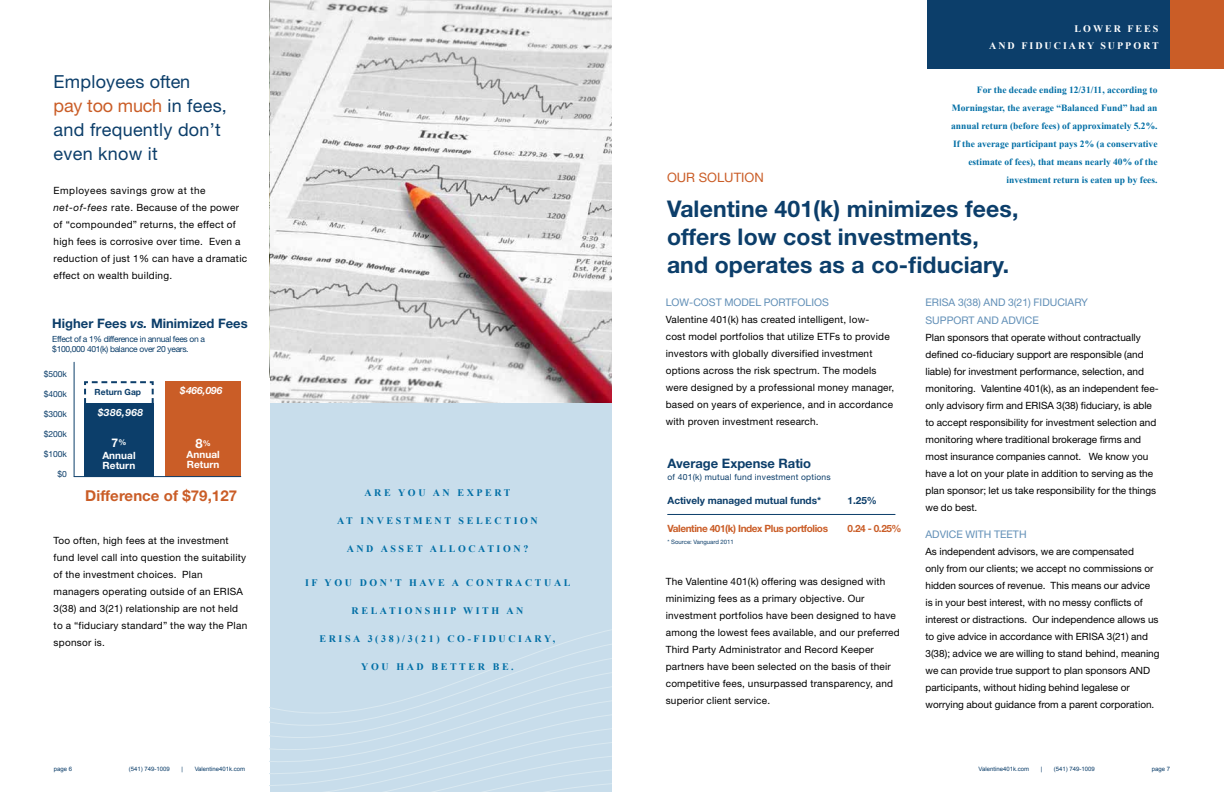
<style>
.page{position:relative;width:1224px;height:792px;background:#fff}
.page>*{position:absolute;margin:0;border:0;box-sizing:border-box;transform-origin:0 0}
.t1{font:700 23px/28px "Helvetica Neue LT Std";letter-spacing:.005em;color:#0c3e6a}
.t2{font:18px/24px "Helvetica Neue LT Std";letter-spacing:.015em;color:#0c3e6a}
.t3{font:700 15px "Helvetica Neue LT Std";letter-spacing:.005em;color:#ca5d27}
.t4{font:700 13px "Helvetica Neue LT Std";color:#0c3e6a}
.t5{font:13px "Helvetica Neue LT Std";color:#ca5d27}
.t6{font:700 13px "Helvetica Neue LT Std";color:#fff}
.t7{font:700 12px "Helvetica Neue LT Std";color:#fff}
.t8{font:10.5px/18px "Helvetica Neue LT Std";color:#618fb7}
.t9{font:10px/17px "Helvetica Neue LT Std";letter-spacing:.02em;color:#000}
.t10{font:10px/17px "Helvetica Neue LT Std";color:#000}
.t11{font:700 10px "Times New Roman";letter-spacing:.26em;color:#006ea5}
.t12{font:700 10px "Helvetica Neue LT Std";letter-spacing:-.04em;color:#ca5d27}
.t13{font:700 10px "Helvetica Neue LT Std";color:#0c3e6a}
.t14{font:700 10px "Times New Roman";letter-spacing:.2em;color:#fff}
.t15{font:700 10px/10px "Helvetica Neue LT Std";letter-spacing:.005em;color:#fff}
.t16{font:italic 700 10px "Helvetica Neue LT Std";letter-spacing:.025em;color:#fff}
.t17{font:700 9.5px/18px "Times New Roman";color:#006ea5;text-align:right}
.t18{font:8.5px/10px "Helvetica Neue LT Std";letter-spacing:-.04em;color:#0c3e6a}
.t19{font:8.5px "Helvetica Neue LT Std";letter-spacing:.025em;color:#0c3e6a}
.t20{font:700 8.5px "Helvetica Neue LT Std";color:#0c3e6a}
.t21{font:6px "Arial";color:#0c3e6a}
.t22{font:6px "Helvetica Neue LT Std";color:#0c3e6a}
.s1{color:#ca5d27}
.s2{font-style:italic}
</style>
<div class="page">
<div style="left:927px;top:0;width:297px;height:68px;background:#0c3e6a"></div>
<div style="left:1170px;top:0;width:54px;height:68px;background:#ca5d27"></div>
<div style="left:84px;top:403px;width:70px;height:74px;background:#0c3e6a"></div>
<div style="left:166px;top:381px;width:75px;height:95px;background:#ca5d27"></div>
<hr style="left:74px;top:476px;width:167px;height:1px;background:#0c3e6a">
<hr style="left:74px;top:362px;width:1px;height:115px;background:#0c3e6a">
<svg style="left:84px;top:381px;width:70px;height:22px"></svg>
<div style="left:270px;top:345px;width:342px;height:447px;background:#c8ddeb"></div>
<svg style="left:270px;top:629px;width:342px;height:163px"></svg>
<img style="left:270px;top:0;width:342px;height:402px">
<hr style="left:668px;top:514px;width:227px;height:1px;background:#0c3e6a">
<p class="t14" style="left:1075px;top:22px;width:40px">LOWER</p>
<p class="t14" style="left:1127px;top:22px;width:9px">FEES</p>
<h2 class="t2" style="left:54px;top:69px;width:175px">Employees often<br><span class="s1">pay too much</span> in fees, and frequently don’t even know it</h2>
<p class="t9" style="left:54px;top:182px;width:195px">Employees savings grow at the <span class="s2">net-of-fees</span> rate. Because of the power of “compounded” returns, the effect of high fees is corrosive over time. Even a reduction of just 1% can have a dramatic effect on wealth building.</p>
<h3 class="t4" style="left:52px;top:315px;width:197px">Higher Fees <span class="s2">vs.</span> Minimized Fees</h3>
<p class="t18" style="left:52px;top:334px;width:154px">Effect of a 1% difference in annual fees on a $100,000 401(k) balance over 20 years.</p>
<p class="t18" style="left:44px;top:369px;width:25px">$500k</p>
<p class="t18" style="left:44px;top:389px;width:25px">$400k</p>
<p class="t18" style="left:44px;top:409px;width:25px">$300k</p>
<p class="t18" style="left:44px;top:429px;width:25px">$200k</p>
<p class="t18" style="left:44px;top:449px;width:25px">$100k</p>
<p class="t18" style="left:58px;top:469px;width:11px">$0</p>
<p class="t20" style="left:95px;top:387px;width:48px">Return Gap</p>
<p class="t16" style="left:98px;top:407px;width:47px">$386,968</p>
<p class="t7" style="left:112px;top:435px;width:16px">7<sup>%</sup></p>
<p class="t15" style="left:102px;top:450px;width:35px">Annual<br>Return</p>
<p class="t16" style="left:180px;top:384px;width:44px">$466,096</p>
<h3 class="t6" style="left:196px;top:435px;width:17px">8<sup>%</sup></h3>
<p class="t15" style="left:187px;top:449px;width:35px;line-height:10.5px">Annual<br>Return</p>
<h3 class="t3" style="left:85px;top:487px;width:153px">Difference of $79,127</h3>
<p class="t9" style="left:54px;top:532px;width:195px">Too often, high fees at the investment fund level call into question the suitability of the investment choices. Plan managers operating outside of an ERISA 3(38) and 3(21) relationship are not held to a “fiduciary standard” the way the Plan sponsor is.</p>
<p class="t11" style="left:365px;top:486px;width:148px">Are you an expert</p>
<p class="t11" style="left:337px;top:514px;width:202px">at investment selection</p>
<p class="t11" style="left:347px;top:542px;width:183px">and asset allocation?</p>
<p class="t11" style="left:305px;top:576px;width:211px">If you don't have a c ontrac</p>
<p class="t11" style="left:535px;top:576px;width:37px">tua l</p>
<p class="t11" style="left:352px;top:604px;width:173px">relationship with an</p>
<p class="t11" style="left:320px;top:632px;width:199px">ERISA 3(38)/3(21) c o-fi duciar</p>
<p class="t11" style="left:544px;top:632px;width:13px">y,</p>
<p class="t11" style="left:361px;top:660px;width:117px">you ha d be tter</p>
<p class="t11" style="left:493px;top:660px;width:23px">be .</p>
<p class="t14" style="left:989px;top:39px;width:64px">AND FI DUCI</p>
<p class="t14" style="left:1069px;top:39px;width:19px">ARY</p>
<p class="t14" style="left:1100px;top:39px;width:9px">SUPP</p>
<p class="t14" style="left:1133px;top:39px;width:19px">ORT</p>
<p class="t17" style="left:951px;top:80px;width:208px">For the decade ending 12/31/11, according to Morningstar, the average “Balanced Fund” had an annual return (before fees) of approximately 5.2%.<br>If the average participant pays 2% (a conservative estimate of fees), that means nearly 40% of the investment return is eaten up by fees.</p>
<h1 class="t1" style="left:667px;top:194px;width:353px">Valentine 401(k) minimizes fees, offers low cost investments, and operates as a co-fiduciary.</h1>
<h3 class="t5" style="left:667px;top:170px;width:98px">Our solution</h3>
<p class="t8" style="left:666px;top:293px;width:163px">low-cost mode l portfoli os</p>
<p class="t9" style="left:666px;top:311px;width:230px">Valentine 401(k) has created intelligent, low-<br>cost model portfolios that utilize ETFs to provide investors with globally diversified investment options across the risk spectrum. The models were designed by a professional money manager, based on years of experience, and in accordance with proven investment research.</p>
<h3 class="t4" style="left:668px;top:455px;width:145px">Average Expense Ratio</h3>
<p class="t19" style="left:668px;top:472px;width:165px">of 401(k) mutual fund investment options</p>
<p class="t13" style="left:668px;top:494px;width:155px">Actively managed mutual funds*</p>
<p class="t13" style="left:848px;top:494px;width:31px">1.25%</p>
<p class="t12" style="left:668px;top:522px;width:162px">Valentine 401(k) Index Plus portfolios</p>
<p class="t12" style="left:848px;top:522px;width:56px">0.24 - 0.25%</p>
<p class="t22" style="left:668px;top:538px;width:68px">* Source: Vanguard 2011</p>
<p class="t9" style="left:666px;top:573px;width:235px">The Valentine 401(k) offering was designed with minimizing fees as a primary objective. Our investment portfolios have been designed to have among the lowest fees available, and our preferred Third Party Administrator and Record Keeper partners have been selected on the basis of their competitive fees, unsurpassed transparency, and superior client service.</p>
<p class="t8" style="left:926px;top:293px;width:164px">ERISA 3(38) and 3(21) FIDUCIARY<br>SUPPORT AN D ADVICE</p>
<p class="t10" style="left:926px;top:329px;width:235px">Plan sponsors that operate without contractually defined co-fiduciary support are responsible (and liable) for investment performance, selection, and monitoring. Valentine 401(k), as an independent fee&shy;only advisory firm and ERISA 3(38) fiduciary, is able to accept responsibility for investment selection and monitoring where traditional brokerage firms and most insurance companies cannot. We know you have a lot on your plate in addition to serving as the plan sponsor; let us take responsibility for the things we do best.</p>
<p class="t8" style="left:926px;top:525px;width:103px">ADVICE WITH TEETH</p>
<p class="t10" style="left:926px;top:543px;width:236px">As independent advisors, we are compensated<br>only from our clients; we accept no commissions or hidden sources of revenue. This means our advice is in your best interest, with no messy conflicts of interest or distractions. Our independence allows us to give advice in accordance with ERISA 3(21) and 3(38); advice we are willing to stand behind, meaning we can provide true support to plan sponsors AN D participants, without hiding behind legalese or worrying about guidance from a parent corporation.</p>
<p class="t21" style="left:54px;top:765px;width:20px">page 6</p>
<p class="t21" style="left:129px;top:765px;width:43px">(541) 749-1009</p>
<p class="t21" style="left:181px;top:765px;width:3px">|</p>
<p class="t21" style="left:195px;top:765px;width:52px">Valentine401k.com</p>
<p class="t21" style="left:978px;top:765px;width:52px">Valentine401k.com</p>
<p class="t21" style="left:1041px;top:765px;width:3px">|</p>
<p class="t21" style="left:1054px;top:765px;width:43px">(541) 749-1009</p>
<p class="t21" style="left:1152px;top:765px;width:20px">page 7</p>
</div>
